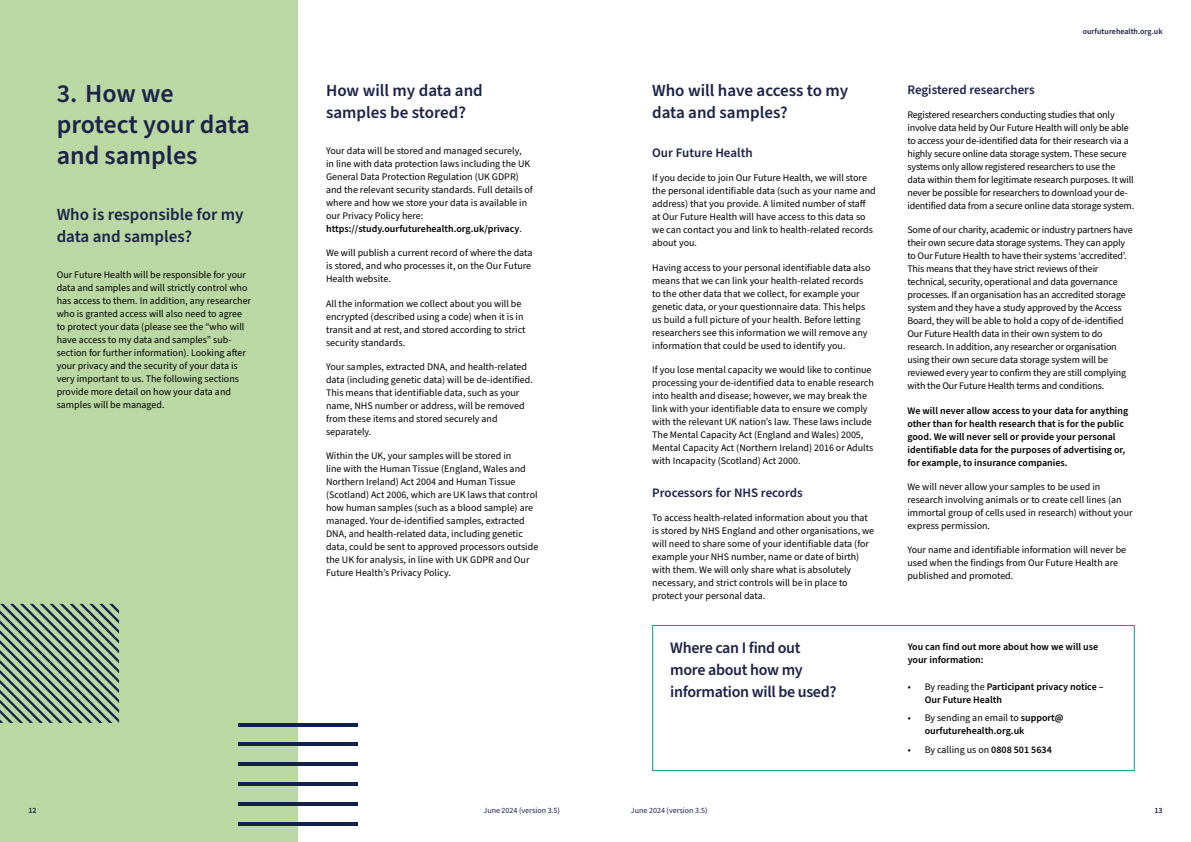
<style>
.page{position:relative;width:1191px;height:842px;background:#fff}
.page>*{position:absolute;margin:0;border:0;box-sizing:border-box;transform-origin:0 0}
.t1{font:600 26px/31.2px "Source Sans Pro";color:#1d2348}
.t2{font:600 17px/22px "Source Sans Pro";color:#1d2348}
.t3{font:600 16px/22px "Source Sans Pro";letter-spacing:-.02em;color:#1d2348}
.t4{font:600 13px "Source Sans Pro";color:#1d2348}
.t5{font:10px/13px "Source Sans Pro";color:#000}
.t6{font:600 10px/13px "Source Sans Pro";color:#000}
.t7{font:8px "Source Sans Pro";color:#1d2348}
.t8{font:600 8px "Source Sans Pro";color:#1d2348}
.s1{font-weight:600}
.s2{font-weight:400}
</style>
<div class="page">
<div style="left:0;top:0;width:298px;height:842px;background:#b9d8a3"></div>
<hr style="left:238px;top:743px;width:119px;height:3px;background:#132149">
<hr style="left:238px;top:763px;width:119px;height:3px;background:#132149">
<hr style="left:238px;top:782px;width:119px;height:4px;background:#132149">
<hr style="left:238px;top:802px;width:119px;height:3px;background:#132149">
<hr style="left:238px;top:822px;width:119px;height:3px;background:#132149">
<hr style="left:238px;top:723px;width:119px;height:3px;background:#132149">
<svg style="left:0;top:604px;width:119px;height:119px"></svg>
<div style="left:652px;top:625px;width:482px;height:146px;border:1px solid #009b85"></div>
<h1 class="t1" style="left:57px;top:79px;width:195px">3. How we protect your data and samples</h1>
<h2 class="t2" style="left:57px;top:204px;width:188px">Who is responsible for my data and samples?</h2>
<p class="t5" style="left:57px;top:269px;width:196px">Our Future Health will be responsible for your data and samples and will strictly control who has access to them. In addition, any researcher who is granted access will also need to agree to protect your data (please see the “who will have access to my data and samples” sub&shy;section for further information). Looking after your privacy and the security of your data is very important to us. The following sections provide more detail on how your data and samples will be managed.</p>
<h2 class="t2" style="left:326px;top:80px;width:158px">How will my data and samples be stored?</h2>
<p class="t5" style="left:326px;top:144px;width:208px">Your data will be stored and managed securely,<br>in line with data protection laws including the UK General Data Protection Regulation (UK GDPR) and the relevant security standards. Full details of where and how we store your data is available in our Privacy Policy here: <span class="s1">https://study.ourfuturehealth.org.uk/privacy</span>.</p>
<p class="t5" style="left:326px;top:247px;width:208px;text-align:justify">We will publish a current record of where the data is stored, and who processes it, on the Our Future Health website.</p>
<p class="t5" style="left:326px;top:297px;width:201px">All the information we collect about you will be encrypted (described using a code) when it is in transit and at rest, and stored according to strict security standards.</p>
<p class="t5" style="left:326px;top:360px;width:208px">Your samples, extracted DNA, and health-related data (including genetic data) will be de-identified.<br>This means that identifiable data, such as your name, NHS number or address, will be removed from these items and stored securely and separately.</p>
<p class="t5" style="left:326px;top:450px;width:214px">Within the UK, your samples will be stored in<br>line with the Human Tissue (England, Wales and Northern Ireland) Act 2004 and Human Tissue (Scotland) Act 2006, which are UK laws that control how human samples (such as a blood sample) are managed. Your de-identified samples, extracted DNA, and health-related data, including genetic data, could be sent to approved processors outside the UK for analysis, in line with UK GDPR and Our Future Health’s Privacy Policy.</p>
<h2 class="t2" style="left:652px;top:80px;width:198px">Who will have access to my data and samples?</h2>
<h3 class="t4" style="left:652px;top:144px;width:102px">Our Future Health</h3>
<p class="t5" style="left:652px;top:172px;width:225px">If you decide to join Our Future Health, we will store the personal identifiable data (such as your name and address) that you provide. A limited number of staff at Our Future Health will have access to this data so we can contact you and link to health-related records about you.</p>
<p class="t5" style="left:652px;top:261px;width:220px">Having access to your personal identifiable data also means that we can link your health-related records to the other data that we collect, for example your genetic data, or your questionnaire data. This helps us build a full picture of your health. Before letting researchers see this information we will remove any information that could be used to identify you.</p>
<p class="t5" style="left:652px;top:363px;width:223px">If you lose mental capacity we would like to continue processing your de-identified data to enable research into health and disease; however, we may break the link with your identifiable data to ensure we comply with the relevant UK nation’s law. These laws include The Mental Capacity Act (England and Wales) 2005, Mental Capacity Act (Northern Ireland) 2016 or Adults with Incapacity (Scotland) Act 2000.</p>
<h3 class="t4" style="left:652px;top:484px;width:152px">Processors for NHS records</h3>
<p class="t5" style="left:652px;top:512px;width:223px">To access health-related information about you that is stored by NHS England and other organisations, we will need to share some of your identifiable data (for example your NHS number, name or date of birth) with them. We will only share what is absolutely necessary, and strict controls will be in place to protect your personal data.</p>
<p class="t8" style="left:1082px;top:26px;width:81px">ourfuturehealth.org.uk</p>
<h3 class="t4" style="left:907px;top:81px;width:129px">Registered researchers</h3>
<p class="t5" style="left:907px;top:108px;width:228px">Registered researchers conducting studies that only involve data held by Our Future Health will only be able to access your de-identified data for their research via a highly secure online data storage system. These secure systems only allow registered researchers to use the data within them for legitimate research purposes. It will never be possible for researchers to download your de&shy;identified data from a secure online data storage system.</p>
<p class="t5" style="left:907px;top:224px;width:227px">Some of our charity, academic or industry partners have their own secure data storage systems. They can apply to Our Future Health to have their systems ‘accredited’.<br>This means that they have strict reviews of their technical, security, operational and data governance processes. If an organisation has an accredited storage system and they have a study approved by the Access Board, they will be able to hold a copy of de-identified Our Future Health data in their own system to do research. In addition, any researcher or organisation using their own secure data storage system will be reviewed every year to confirm they are still complying with the Our Future Health terms and conditions.</p>
<p class="t6" style="left:907px;top:404px;width:222px">We will never allow access to your data for anything other than for health research that is for the public good. We will never sell or provide your personal identifiable data for the purposes of advertising or, for example, to insurance companies.</p>
<p class="t5" style="left:907px;top:480px;width:227px">We will never allow your samples to be used in research involving animals or to create cell lines (an immortal group of cells used in research) without your express permission.</p>
<p class="t5" style="left:907px;top:544px;width:220px">Your name and identifiable information will never be used when the findings from Our Future Health are published and promoted.</p>
<h3 class="t3" style="left:670px;top:638px;width:168px">Where can I find out more about how my information will be used?</h3>
<p class="t6" style="left:907px;top:640px;width:192px">You can find out more about how we will use your information:</p>
<p class="t6" style="left:924px;top:680px;width:180px;text-indent:-17px"><span class="s2">• By reading the</span> Participant privacy notice –<br>Our Future Health</p>
<p class="t6" style="left:924px;top:712px;width:140px;text-indent:-17px"><span class="s2">• By sending an email to</span> support@ ourfuturehealth.org.uk</p>
<p class="t5" style="left:907px;top:743px;width:146px">• By calling us on <span class="s1">0808 501 5634</span></p>
<p class="t8" style="left:28px;top:805px;width:10px">12</p>
<p class="t7" style="left:483px;top:805px;width:78px">June 2024 (version 3.5)</p>
<p class="t7" style="left:631px;top:805px;width:78px">June 2024 (version 3.5)</p>
<p class="t8" style="left:1154px;top:805px;width:10px">13</p>
</div>
